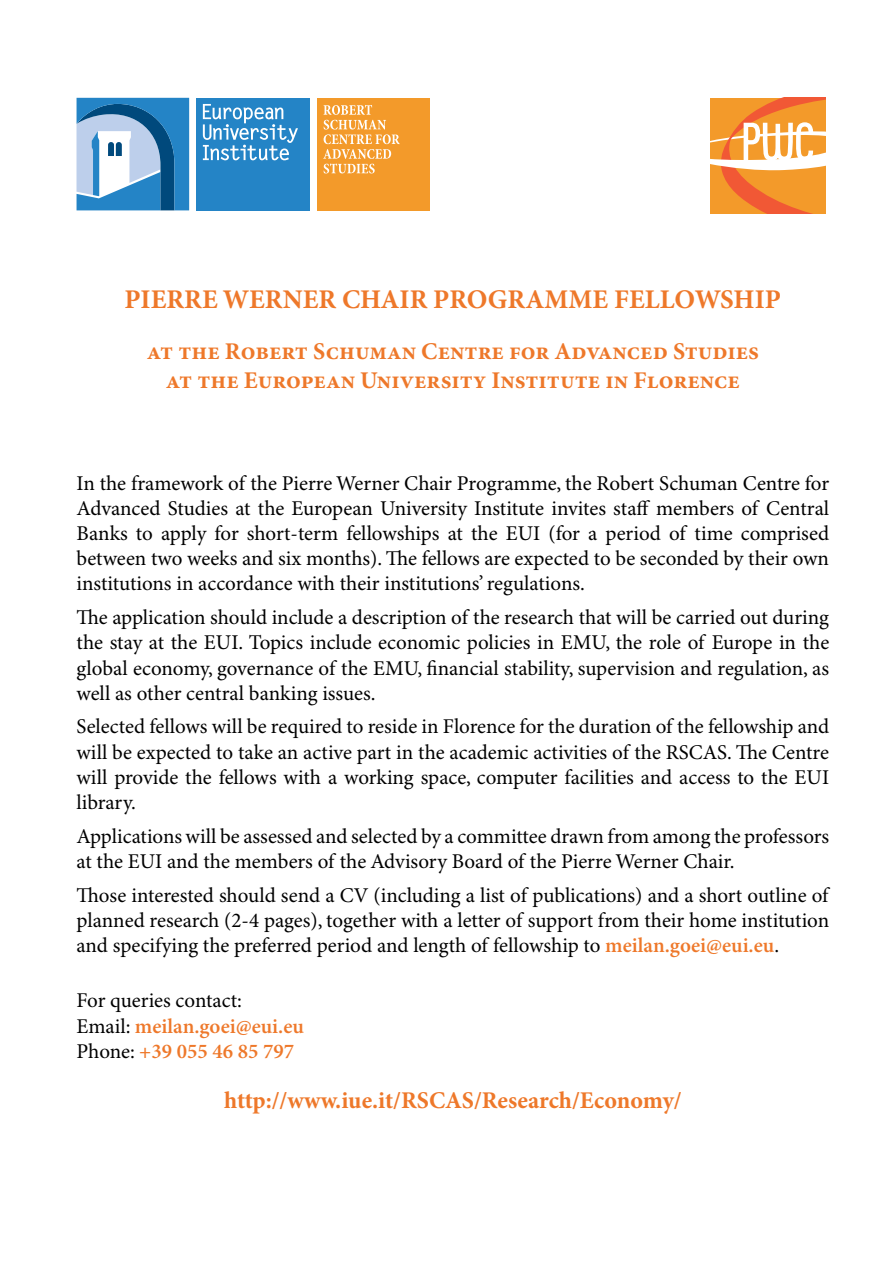
<style>
.page{position:relative;width:893px;height:1263px;background:#fff}
.page>*{position:absolute;margin:0;border:0;box-sizing:border-box;transform-origin:0 0}
.t1{font:700 27px "Minion Pro";color:#ee782a}
.t2{font:700 24px/28.8px "Minion Pro";color:#ee782a;text-align:center}
.t3{font:21px/25.2px "Minion Pro";color:#000;text-align:justify}
.t4{font:600 21px/25.2px "Minion Pro";color:#ee782a}
.s1{font-weight:600;color:#ee782a}
.s2{font-weight:400;color:#000}
</style>
<div class="page">
<div style="left:317px;top:98px;width:113px;height:112px;background:#f39a2a"></div>
<svg style="left:323px;top:105px;width:77px;height:68px"></svg>
<div style="left:197px;top:98px;width:113px;height:112px;background:#2484c6"></div>
<svg style="left:203px;top:104px;width:95px;height:56px"></svg>
<svg style="left:77px;top:98px;width:112px;height:112px;background:#659fcb"></svg>
<svg style="left:710px;top:98px;width:116px;height:116px"></svg>
<p class="t1" style="left:125px;top:284px;width:658px">PIERRE WERNER CHAIR PROGRAMME FELLOWSHIP</p>
<p class="t2" style="left:147px;top:338px;width:614px">at the Robert Schuman Centre for Advanced Studies at the European University Institute in Florence</p>
<p class="t3" style="left:77px;top:471px;width:754px">In the framework of the Pierre Werner Chair Programme, the Robert Schuman Centre for Advanced Studies at the European University Institute invites staff members of Central Banks to apply for short-term fellowships at the EUI (for a period of time comprised between two weeks and six months). The fellows are expected to be seconded by their own institutions in accordance with their institutions’ regulations.</p>
<p class="t3" style="left:77px;top:606px;width:754px">The application should include a description of the research that will be carried out during the stay at the EUI. Topics include economic policies in EMU, the role of Europe in the global economy, governance of the EMU, financial stability, supervision and regulation, as well as other central banking issues.</p>
<p class="t3" style="left:77px;top:715px;width:754px">Selected fellows will be required to reside in Florence for the duration of the fellowship and will be expected to take an active part in the academic activities of the RSCAS. The Centre will provide the fellows with a working space, computer facilities and access to the EUI library.</p>
<p class="t3" style="left:77px;top:824px;width:754px">Applications will be assessed and selected by a committee drawn from among the professors at the EUI and the members of the Advisory Board of the Pierre Werner Chair.</p>
<p class="t3" style="left:77px;top:883px;width:754px">Those interested should send a CV (including a list of publications) and a short outline of planned research (2-4 pages), together with a letter of support from their home institution and specifying the preferred period and length of fellowship to <span class="s1">meilan.goei@eui.eu</span>.</p>
<p class="t4" style="left:77px;top:989px;width:229px"><span class="s2">For queries contact:<br>Email:</span> meilan.goei@eui.eu<br><span class="s2">Phone:</span> +39 055 46 85 797</p>
<p class="t2" style="left:224px;top:1087px;width:459px">http://www.iue.it/RSCAS/Research/Economy/</p>
</div>
